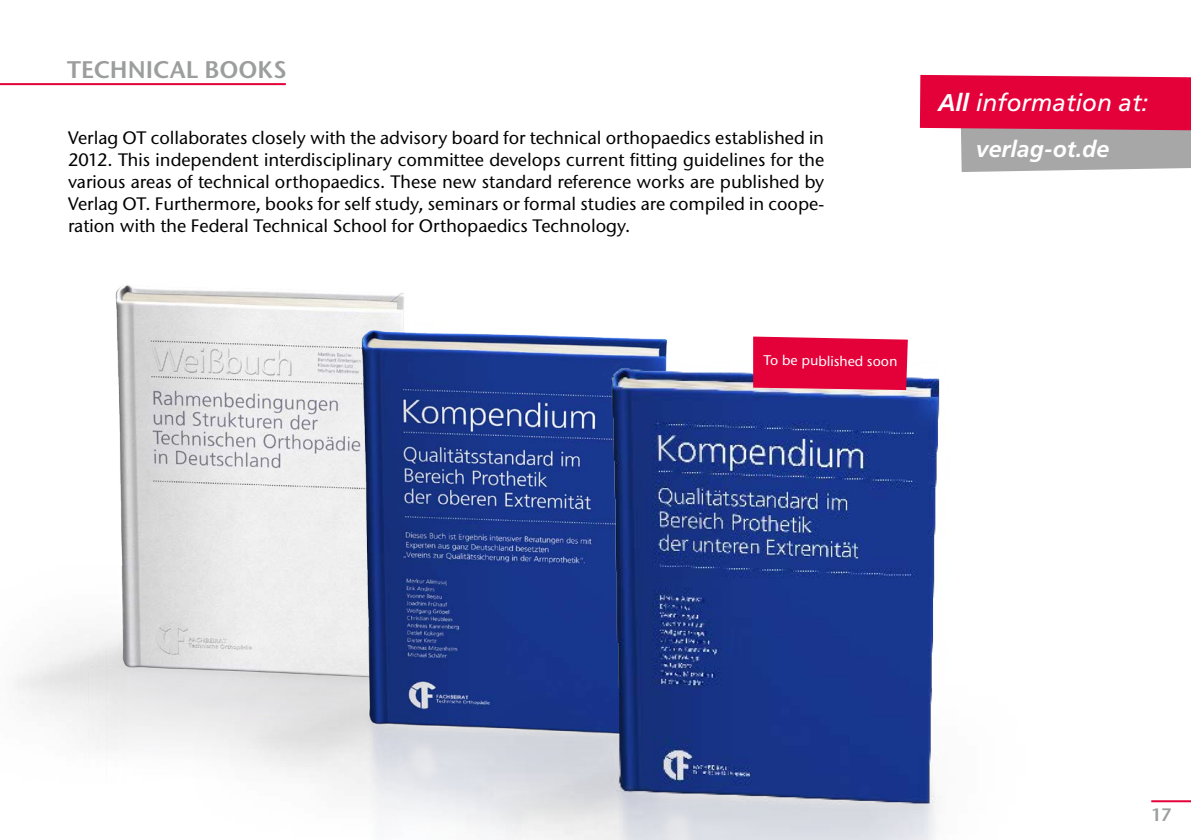
<style>
.page{position:relative;width:1191px;height:840px;background:#fff}
.page>*{position:absolute;margin:0;border:0;box-sizing:border-box;transform-origin:0 0}
.t1{font:italic 24.2px "Frutiger LT Pro";color:#fff}
.t2{font:600 24px "Stone Sans ITC Std";color:#9c9d9d}
.t3{font:italic 700 23px "Frutiger LT Pro";color:#fff}
.t4{font:500 18px/22px "Stone Sans ITC Std";color:#000;text-align:justify}
.t5{font:600 18px "Stone Sans ITC Std";color:#9c9d9d}
.t6{font:500 14px "Stone Sans ITC Std";color:#fff}
.s1{font-weight:700}
</style>
<div class="page">
<hr style="left:0;top:83px;width:286px;height:2px;background:#e40039">
<svg style="left:920px;top:75px;width:271px;height:97px;background:#d05473"></svg>
<img style="left:93px;top:284px;width:287px;height:530px">
<img style="left:380px;top:292px;width:811px;height:547px">
<svg style="left:753px;top:336px;width:155px;height:54px;background:#e41045"></svg>
<h2 class="t2" style="left:67px;top:54px;width:221px">TECHNICAL BOOKS</h2>
<p class="t4" style="left:68px;top:126px;width:757px">Verlag OT collaborates closely with the advisory board for technical orthopaedics established in 2012. This independent interdisciplinary committee develops current fitting guidelines for the various areas of technical orthopaedics. These new standard reference works are published by Verlag OT. Furthermore, books for self study, seminars or formal studies are compiled in coope&shy;ration with the Federal Technical School for Orthopaedics Technology.</p>
<h1 class="t1" style="left:938px;top:89px;width:212px"><span class="s1">All</span> information at:</h1>
<p class="t3" style="left:976px;top:135px;width:135px">verlag-ot.de</p>
<p class="t6" style="left:763px;top:351px;width:136px;rotate:1deg">To be published soon</p>
<p class="t5" style="left:1151px;top:803px;width:22px">17</p>
</div>
